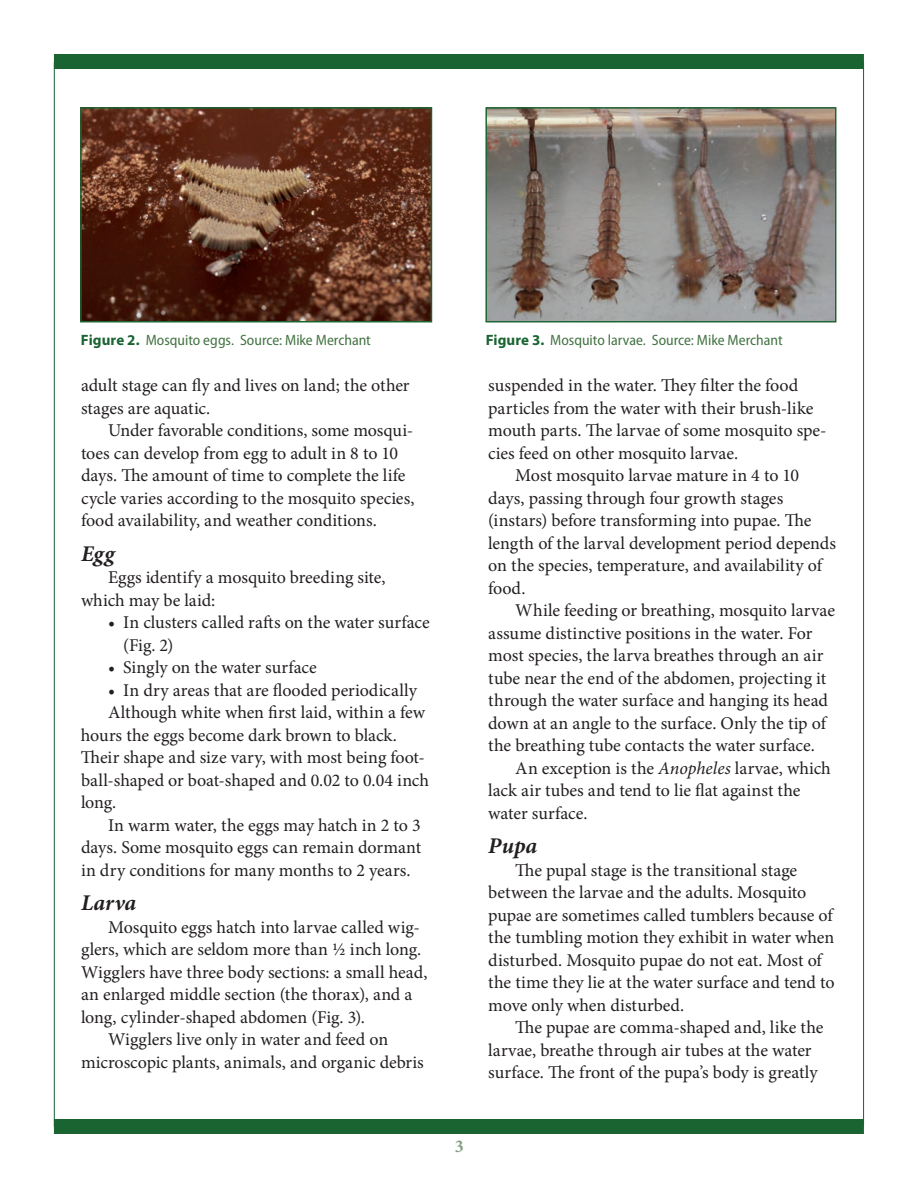
<style>
.page{position:relative;width:918px;height:1188px;background:#fff}
.page>*{position:absolute;margin:0;border:0;box-sizing:border-box;transform-origin:0 0}
.t1{font:italic 700 22.5px "Minion Pro";letter-spacing:.005em;color:#231f20}
.t2{font:18px/22.5px "Minion Pro";letter-spacing:-.005em;color:#231f20}
.t3{font:700 18px "Minion Pro";color:#577e53}
.t4{font:semi-condensed 15px "Myriad Pro";color:#437343}
.s1{font-weight:700;font-stretch:normal;color:#1a6432}
.s2{font-style:italic}
</style>
<div class="page">
<div style="left:54px;top:54px;width:810px;height:15px;background:#1a6432"></div>
<div style="left:54px;top:1119px;width:810px;height:15px;background:#1a6432"></div>
<img style="left:83px;top:110px;width:346px;height:209px">
<div style="left:80px;top:107px;width:352px;height:215px;border:2px solid #1a6432"></div>
<img style="left:487px;top:109px;width:347px;height:211px">
<div style="left:485px;top:107px;width:351px;height:215px;border:1px solid #1a6432"></div>
<p class="t4" style="left:81px;top:332px;width:291px"><span class="s1">Figure 2.</span> Mosquito eggs. Source: Mike Merchant</p>
<p class="t4" style="left:486px;top:332px;width:298px"><span class="s1">Figure 3.</span> Mosquito larvae. Source: Mike Merchant</p>
<p class="t2" style="left:81px;top:374px;width:330px">adult stage can fly and lives on land; the other stages are aquatic.</p>
<p class="t2" style="left:81px;top:419px;width:335px;text-indent:27px">Under favorable conditions, some mosqui&shy;toes can develop from egg to adult in 8 to 10 days. The amount of time to complete the life cycle varies according to the mosquito species, food availability, and weather conditions.</p>
<p class="t1" style="left:81px;top:537px;width:35px">Egg</p>
<p class="t2" style="left:81px;top:566px;width:306px;text-indent:27px">Eggs identify a mosquito breeding site, which may be laid:</p>
<p class="t2" style="left:123px;top:611px;width:308px;text-indent:-15px">• In clusters called rafts on the water surface (Fig. 2)</p>
<p class="t2" style="left:108px;top:656px;width:210px">• Singly on the water surface</p>
<p class="t2" style="left:108px;top:679px;width:310px">• In dry areas that are flooded periodically</p>
<p class="t2" style="left:108px;top:701px;width:319px">Although white when first laid, within a few</p>
<p class="t2" style="left:81px;top:724px;width:318px">hours the eggs become dark brown to black.</p>
<p class="t2" style="left:81px;top:746px;width:345px">Their shape and size vary, with most being foot-</p>
<p class="t2" style="left:81px;top:769px;width:350px">ball-shaped or boat-shaped and 0.02 to 0.04 inch</p>
<p class="t2" style="left:81px;top:791px;width:37px">long.</p>
<p class="t2" style="left:108px;top:814px;width:314px">In warm water, the eggs may hatch in 2 to 3</p>
<p class="t2" style="left:81px;top:836px;width:342px">days. Some mosquito eggs can remain dormant</p>
<p class="t2" style="left:81px;top:859px;width:331px">in dry conditions for many months to 2 years.</p>
<p class="t1" style="left:81px;top:887px;width:57px">Larva</p>
<p class="t2" style="left:108px;top:916px;width:313px">Mosquito eggs hatch into larvae called wig-</p>
<p class="t2" style="left:81px;top:938px;width:342px">glers, which are seldom more than ½ inch long.</p>
<p class="t2" style="left:81px;top:961px;width:348px">Wigglers have three body sections: a small head,</p>
<p class="t2" style="left:81px;top:983px;width:333px">an enlarged middle section (the thorax), and a</p>
<p class="t2" style="left:81px;top:1006px;width:286px">long, cylinder-shaped abdomen (Fig. 3).</p>
<p class="t2" style="left:108px;top:1028px;width:282px">Wigglers live only in water and feed on</p>
<p class="t2" style="left:81px;top:1051px;width:344px">microscopic plants, animals, and organic debris</p>
<p class="t3" style="left:454px;top:1134px;width:10px">3</p>
<p class="t2" style="left:488px;top:374px;width:311px">suspended in the water. They filter the food</p>
<p class="t2" style="left:488px;top:397px;width:327px">particles from the water with their brush-like</p>
<p class="t2" style="left:488px;top:419px;width:340px">mouth parts. The larvae of some mosquito spe-</p>
<p class="t2" style="left:488px;top:442px;width:251px">cies feed on other mosquito larvae.</p>
<p class="t2" style="left:515px;top:464px;width:285px">Most mosquito larvae mature in 4 to 10</p>
<p class="t2" style="left:488px;top:487px;width:297px">days, passing through four growth stages</p>
<p class="t2" style="left:488px;top:509px;width:325px">(instars) before transforming into pupae. The</p>
<p class="t2" style="left:488px;top:532px;width:349px">length of the larval development period depends</p>
<p class="t2" style="left:488px;top:554px;width:335px">on the species, temperature, and availability of</p>
<p class="t2" style="left:488px;top:577px;width:39px">food.</p>
<p class="t2" style="left:515px;top:599px;width:321px">While feeding or breathing, mosquito larvae</p>
<p class="t2" style="left:488px;top:622px;width:326px">assume distinctive positions in the water. For</p>
<p class="t2" style="left:488px;top:644px;width:337px">most species, the larva breathes through an air</p>
<p class="t2" style="left:488px;top:667px;width:339px">tube near the end of the abdomen, projecting it</p>
<p class="t2" style="left:488px;top:689px;width:341px">through the water surface and hanging its head</p>
<p class="t2" style="left:488px;top:712px;width:339px">down at an angle to the surface. Only the tip of</p>
<p class="t2" style="left:488px;top:734px;width:328px">the breathing tube contacts the water surface.</p>
<p class="t2" style="left:515px;top:757px;width:317px">An exception is the <span class="s2">Anopheles</span> larvae, which</p>
<p class="t2" style="left:488px;top:779px;width:314px">lack air tubes and tend to lie flat against the</p>
<p class="t2" style="left:488px;top:802px;width:101px">water surface.</p>
<p class="t1" style="left:488px;top:830px;width:50px">Pupa</p>
<p class="t2" style="left:488px;top:859px;width:348px;text-indent:27px">The pupal stage is the transitional stage between the larvae and the adults. Mosquito pupae are sometimes called tumblers because of the tumbling motion they exhibit in water when disturbed. Mosquito pupae do not eat. Most of the time they lie at the water surface and tend to move only when disturbed.</p>
<p class="t2" style="left:488px;top:1016px;width:337px;text-indent:27px">The pupae are comma-shaped and, like the larvae, breathe through air tubes at the water surface. The front of the pupa’s body is greatly</p>
</div>
